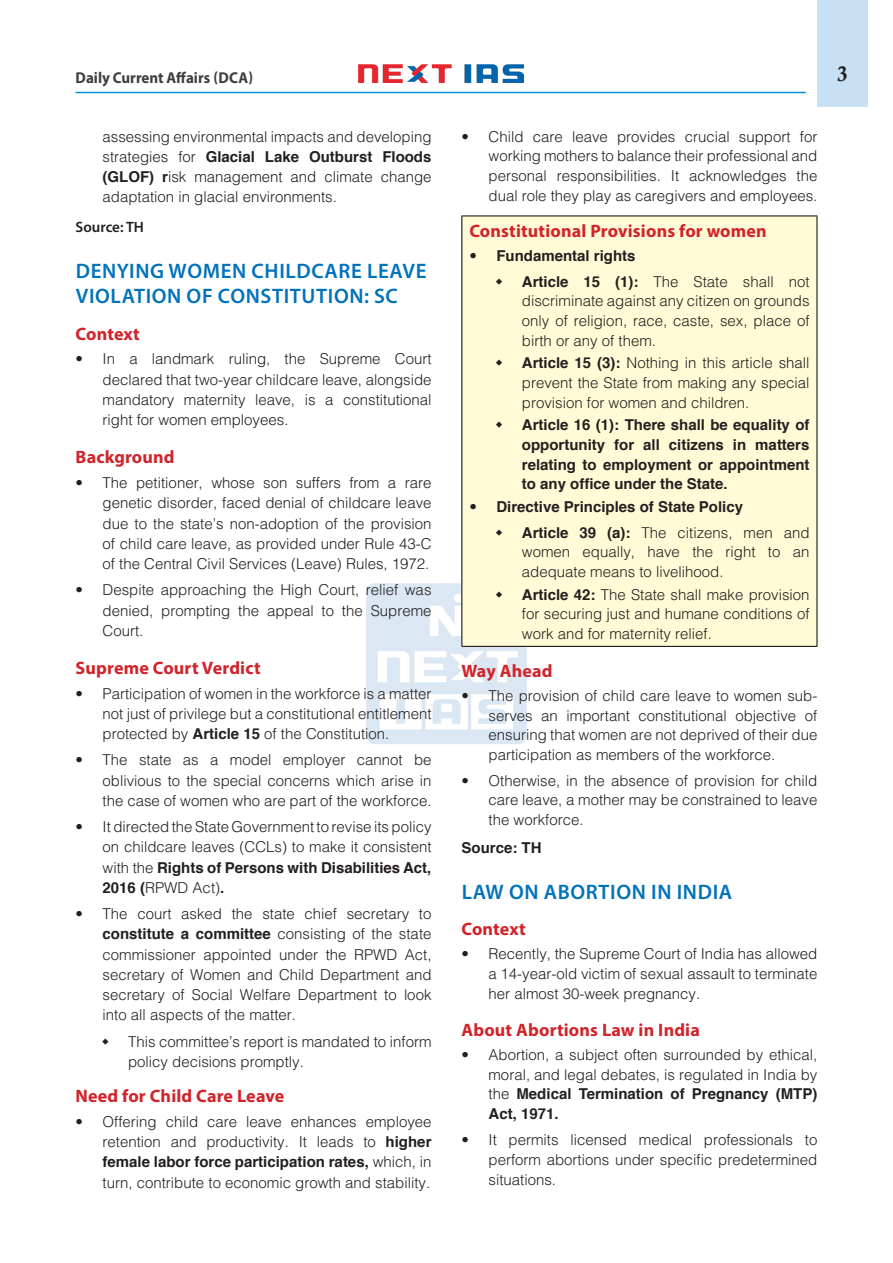
<style>
.page{position:relative;width:893px;height:1263px;background:#fff}
.page>*{position:absolute;margin:0;border:0;box-sizing:border-box;transform-origin:0 0}
.H-1{font:600 21px/25.2px "Myriad Pro";letter-spacing:.03em;color:#0072bc}
.t1{font:21px "Calis MT Bol";color:#231f20}
.H-2{font:700 18px "Myriad Pro";letter-spacing:.01em;color:#d1232a}
.t2{font:700 15.75px "Myriad Pro";color:#3e3e3f;scale:.95 1}
.t3{font:300 15px/20.2px "Helvetica";color:#231f20;text-align:justify}
.body{font:700 15px/19.6px "Helvetica";color:#231f20;text-align:justify}
.body-2{font:600 15px "Myriad Pro";color:#231f20}
.s1{font-weight:700}
.s2{font-weight:300}
</style>
<div class="page">
<div style="left:817px;top:0;width:51px;height:107px;background:#c7e0f3"></div>
<img style="left:358px;top:64px;width:165px;height:19px">
<hr style="left:76px;top:92px;width:730px;height:1px;background:#008fd5">
<img style="left:366px;top:583px;width:161px;height:161px">
<div style="left:462px;top:216px;width:355px;height:430px;background:#fffbd6"></div>
<hr style="left:461px;top:216px;width:356px;height:1px;background:#000">
<hr style="left:461px;top:216px;width:1px;height:430px;background:#000">
<hr style="left:817px;top:216px;width:1px;height:430px;background:#000">
<hr style="left:461px;top:646px;width:356px;height:1px;background:#000">
<p class="t2" style="left:76px;top:67px;width:188px">Daily Current Affairs (DCA)</p>
<h1 class="t1" style="left:837px;top:62px;width:12px">3</h1>
<p class="t3" style="left:103px;top:126px;width:330px">assessing environmental impacts and developing strategies for <span class="s1">Glacial Lake Outburst Floods (GLOF) r</span>isk management and climate change adaptation in glacial environments.</p>
<p class="body-2" style="left:76px;top:217px;width:70px">Source: TH</p>
<p class="H-1" style="left:76px;top:258px;width:352px">DENYING WOMEN CHILDCARE LEAVE<br>VIOLATION OF CONSTITUTION: SC</p>
<p class="H-2" style="left:76px;top:322px;width:66px">Context</p>
<p class="t3" style="left:103px;top:348px;width:330px;text-indent:-27px">• In a landmark ruling, the Supreme Court declared that two-year childcare leave, alongside mandatory maternity leave, is a constitutional right for women employees.</p>
<p class="H-2" style="left:76px;top:445px;width:101px">Background</p>
<p class="t3" style="left:103px;top:472px;width:330px;text-indent:-27px">• The petitioner, whose son suffers from a rare genetic disorder, faced denial of childcare leave due to the state’s non-adoption of the provision of child care leave, as provided under Rule 43-C of the Central Civil Services (Leave) Rules, 1972.</p>
<p class="t3" style="left:103px;top:579px;width:330px;text-indent:-27px">• Despite approaching the High Court, relief was denied, prompting the appeal to the Supreme Court.</p>
<p class="H-2" style="left:76px;top:656px;width:187px">Supreme Court Verdict</p>
<p class="t3" style="left:103px;top:683px;width:330px;text-indent:-27px">• Participation of women in the workforce is a matter not just of privilege but a constitutional entitlement protected by <span class="s1">Article 15</span> of the Constitution.</p>
<p class="t3" style="left:103px;top:749px;width:330px;text-indent:-27px">• The state as a model employer cannot be oblivious to the special concerns which arise in the case of women who are part of the workforce.</p>
<p class="t3" style="left:103px;top:816px;width:330px;text-indent:-27px">• It directed the State Government to revise its policy on childcare leaves (CCLs) to make it consistent with the <span class="s1">Rights of Persons with Disabilities Act, 2016 (</span>RPWD Act)<span class="s1">.</span></p>
<p class="t3" style="left:103px;top:903px;width:330px;text-indent:-27px">• The court asked the state chief secretary to <span class="s1">constitute a committee</span> consisting of the state commissioner appointed under the RPWD Act, secretary of Women and Child Department and secretary of Social Welfare Department to look into all aspects of the matter.</p>
<p class="t3" style="left:128px;top:1031px;width:305px">This committee’s report is mandated to inform policy decisions promptly.</p>
<p class="H-2" style="left:76px;top:1084px;width:210px">Need for Child Care Leave</p>
<p class="t3" style="left:103px;top:1111px;width:330px;text-indent:-27px">• Offering child care leave enhances employee retention and productivity. It leads to <span class="s1">higher female labor force participation rates,</span> which, in turn, contribute to economic growth and stability.</p>
<p class="t3" style="left:488px;top:126px;width:330px;line-height:19.6px;text-indent:-27px">• Child care leave provides crucial support for working mothers to balance their professional and personal responsibilities. It acknowledges the dual role they play as caregivers and employees.</p>
<p class="H-2" style="left:469px;top:219px;width:299px">Constitutional Provisions for women</p>
<p class="body" style="left:469px;top:246px;width:168px"><span class="s2">•</span> Fundamental rights</p>
<p class="t3" style="left:522px;top:271px;width:289px;line-height:19.6px"><span class="s1">Article 15 (1):</span> The State shall not discriminate against any citizen on grounds only of religion, race, caste, sex, place of birth or any of them.</p>
<p class="t3" style="left:522px;top:353px;width:289px;line-height:19.6px"><span class="s1">Article 15 (3):</span> Nothing in this article shall prevent the State from making any special provision for women and children.</p>
<p class="body" style="left:522px;top:415px;width:289px">Article 16 (1): There shall be equality of opportunity for all citizens in matters relating to employment or appointment to any office under the State.</p>
<p class="body" style="left:469px;top:497px;width:275px"><span class="s2">•</span> Directive Principles of State Policy</p>
<p class="t3" style="left:522px;top:522px;width:289px;line-height:19.6px"><span class="s1">Article 39 (a):</span> The citizens, men and women equally, have the right to an adequate means to livelihood.</p>
<p class="t3" style="left:522px;top:584px;width:289px;line-height:19.6px"><span class="s1">Article 42:</span> The State shall make provision for securing just and humane conditions of work and for maternity relief.</p>
<p class="H-2" style="left:461px;top:659px;width:92px">Way Ahead</p>
<p class="t3" style="left:488px;top:685px;width:330px;line-height:19.6px;text-indent:-27px">• The provision of child care leave to women sub&shy;serves an important constitutional objective of ensuring that women are not deprived of their due participation as members of the workforce.</p>
<p class="t3" style="left:488px;top:770px;width:330px;line-height:19.6px;text-indent:-27px">• Otherwise, in the absence of provision for child care leave, a mother may be constrained to leave the workforce.</p>
<p class="body" style="left:461px;top:838px;width:82px">Source: TH</p>
<p class="H-1" style="left:462px;top:879px;width:272px">LAW ON ABORTION IN INDIA</p>
<p class="H-2" style="left:461px;top:917px;width:66px">Context</p>
<p class="t3" style="left:488px;top:944px;width:330px;line-height:19.6px;text-indent:-27px">• Recently, the Supreme Court of India has allowed a 14-year-old victim of sexual assault to terminate her almost 30-week pregnancy.</p>
<p class="H-2" style="left:461px;top:1018px;width:240px">About Abortions Law in India</p>
<p class="t3" style="left:488px;top:1044px;width:330px;line-height:19.6px;text-indent:-27px">• Abortion, a subject often surrounded by ethical, moral, and legal debates, is regulated in India by the <span class="s1">Medical Termination of Pregnancy (MTP)<br>Act, 1971.</span></p>
<p class="t3" style="left:488px;top:1129px;width:330px;text-indent:-27px">• It permits licensed medical professionals to perform abortions under specific predetermined situations.</p>
</div>
